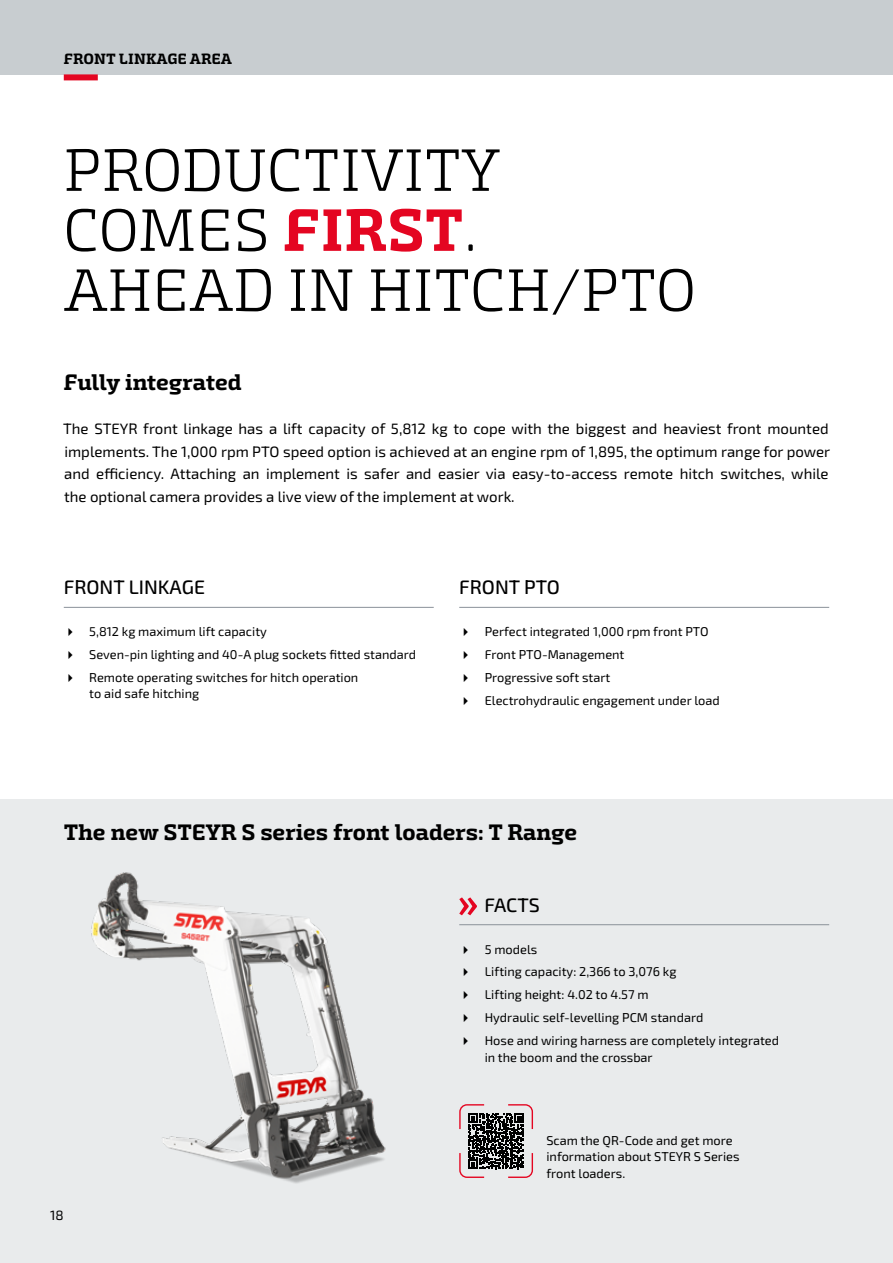
<style>
.page{position:relative;width:893px;height:1263px;background:#fff}
.page>*{position:absolute;margin:0;border:0;box-sizing:border-box;transform-origin:0 0}
.t1{font:300 60px/60px "Exo Slab Pro";letter-spacing:.01em;color:#000}
.t2{font:700 22.5px "Exo Slab Pro";letter-spacing:-.005em;color:#000}
.t3{font:19.5px "Exo 2";color:#000}
.t4{font:15px/22.5px "Exo 2";color:#000;text-align:justify}
.t5{font:700 15px "Exo Slab Pro";letter-spacing:.01em;color:#000}
.t6{font:13.5px "Exo 2";color:#000}
.t7{font:12.75px/22.8px "Exo 2";color:#000}
.s1{font-weight:700;color:#e40521}
</style>
<div class="page">
<div style="left:0;top:799px;width:893px;height:464px;background:#e9ebec"></div>
<img style="left:91px;top:872px;width:381px;height:311px">
<div style="left:0;top:0;width:893px;height:74px;background:#c8cdd0"></div>
<div style="left:64px;top:74px;width:34px;height:6px;background:#e40521"></div>
<hr style="left:64px;top:607px;width:370px;height:1px;background:#8a9199">
<hr style="left:459px;top:607px;width:370px;height:1px;background:#8a9199">
<hr style="left:459px;top:924px;width:370px;height:1px;background:#8a9199">
<svg style="left:459px;top:897px;width:18px;height:18px"></svg>
<svg style="left:459px;top:1103px;width:74px;height:75px"></svg>
<svg style="left:464px;top:945px;width:4px;height:8px"></svg>
<svg style="left:464px;top:968px;width:4px;height:8px"></svg>
<svg style="left:464px;top:991px;width:4px;height:8px"></svg>
<svg style="left:464px;top:1014px;width:4px;height:8px"></svg>
<svg style="left:464px;top:1037px;width:4px;height:8px"></svg>
<p class="t5" style="left:64px;top:49px;width:170px">FRONT LINKAGE AREA</p>
<h1 class="t1" style="left:64px;top:141px;width:633px">PRODUCTIVITY<br>COMES <span class="s1">FIRST</span>.<br>AHEAD IN HITCH/PTO</h1>
<h2 class="t2" style="left:64px;top:368px;width:180px">Fully integrated</h2>
<p class="t4" style="left:63px;top:417px;width:769px">The STEYR front linkage has a lift capacity of 5,812 kg to cope with the biggest and heaviest front mounted implements. The 1,000 rpm PTO speed option is achieved at an engine rpm of 1,895, the optimum range for power and efficiency. Attaching an implement is safer and easier via easy-to-access remote hitch switches, while the optional camera provides a live view of the implement at work.</p>
<h3 class="t3" style="left:64px;top:574px;width:143px">FRONT LINKAGE</h3>
<p class="t7" style="left:89px;top:620px;width:328px">5,812 kg maximum lift capacity<br>Seven-pin lighting and 40-A plug sockets fitted standard<br>Remote operating switches for hitch operation</p>
<p class="t7" style="left:89px;top:682px;width:111px">to aid safe hitching</p>
<h3 class="t3" style="left:459px;top:574px;width:102px">FRONT PTO</h3>
<p class="t7" style="left:485px;top:620px;width:237px">Perfect integrated 1,000 rpm front PTO<br>Front PTO-Management<br>Progressive soft start<br>Electrohydraulic engagement under load</p>
<h2 class="t2" style="left:64px;top:818px;width:515px">The new STEYR S series front loaders: T Range</h2>
<h3 class="t3" style="left:484px;top:891px;width:57px">FACTS</h3>
<p class="t7" style="left:485px;top:937px;width:296px">5 models<br>Lifting capacity: 2,366 to 3,076 kg<br>Lifting height: 4.02 to 4.57 m<br>Hydraulic self-levelling PCM standard<br>Hose and wiring harness are completely integrated</p>
<p class="t7" style="left:485px;top:1045px;width:169px">in the boom and the crossbar</p>
<p class="t6" style="left:50px;top:1206px;width:15px">18</p>
<p class="t7" style="left:546px;top:1132px;width:195px;line-height:16.5px">Scam the QR-Code and get more information about STEYR S Series front loaders.</p>
</div>
